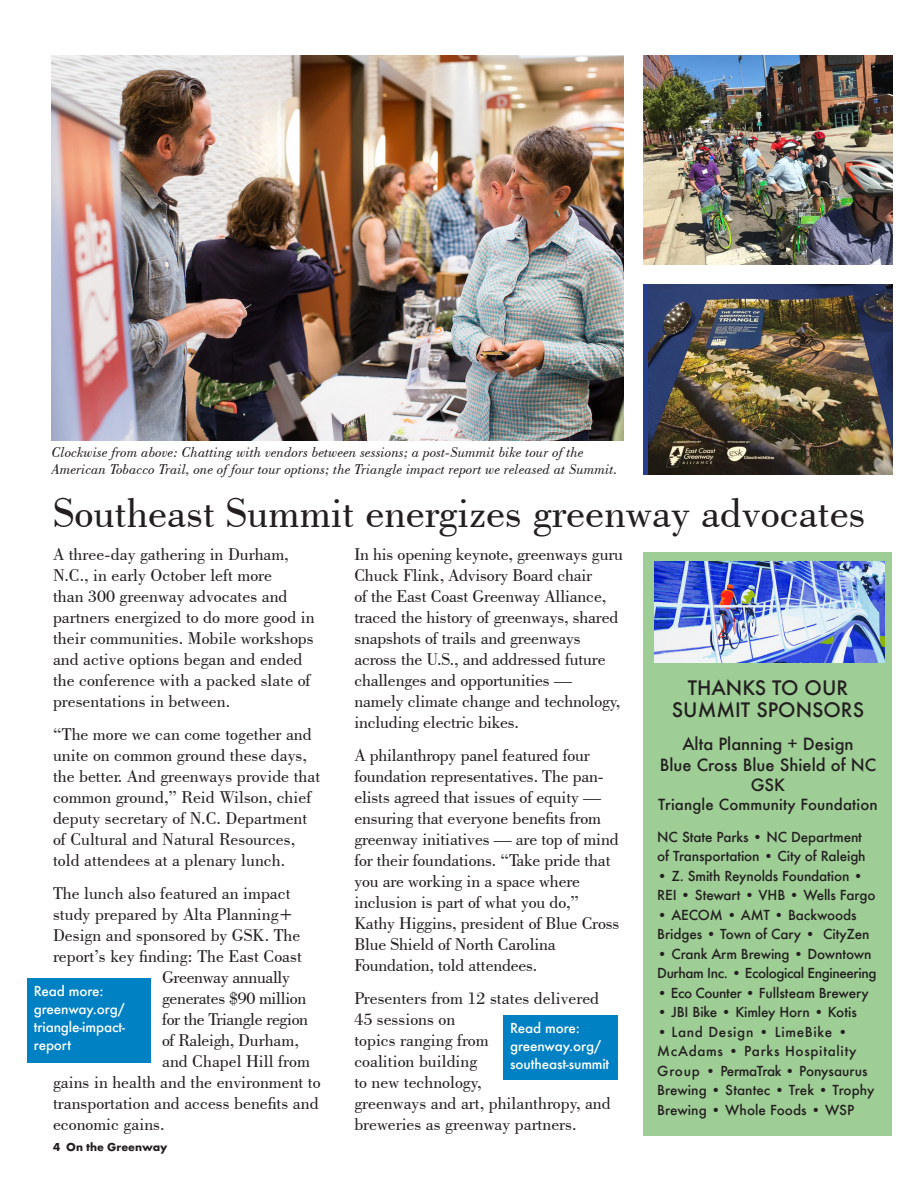
<style>
.page{position:relative;width:918px;height:1188px;background:#fff}
.page>*{position:absolute;margin:0;border:0;box-sizing:border-box;transform-origin:0 0}
.t1{font:43.5px "Bodoni BT";color:#231f20}
.t2{font:500 19.5px/22.5px "Futura";color:#231f20;text-align:center}
.t3{font:18px/21px "Bodoni BT";color:#231f20}
.t4{font:18px "Bodoni BT";letter-spacing:-.02em;color:#231f20}
.t5{font:500 16.5px "Futura";color:#231f20}
.t6{font:italic 15px/16.5px "Bodoni BT";color:#231f20}
.t7{font:500 15px "Futura";letter-spacing:.01em;color:#231f20}
.t8{font:500 13.5px/19.5px "Futura";letter-spacing:-.01em;color:#231f20}
.t9{font:500 13.5px/18px "Futura";letter-spacing:-.01em;color:#fff}
.t10{font:500 13.5px/19.5px "Futura";letter-spacing:-.03em;color:#231f20}
.t11{font:700 12px "Futura";color:#231f20}
</style>
<div class="page">
<img style="left:52px;top:55px;width:571px;height:386px">
<img style="left:644px;top:55px;width:248px;height:210px">
<img style="left:648px;top:284px;width:244px;height:190px">
<div style="left:644px;top:552px;width:248px;height:583px;background:#9ecd95"></div>
<img style="left:654px;top:561px;width:231px;height:102px">
<div style="left:27px;top:978px;width:123px;height:84px;background:#0081c4"></div>
<div style="left:503px;top:1015px;width:115px;height:65px;background:#0081c4"></div>
<p class="t6" style="left:52px;top:444px;width:567px">Clockwise from above: Chatting with vendors between sessions; a post-Summit bike tour of the<br>American Tobacco Trail, one of four tour options; the Triangle impact report we released at Summit.</p>
<p class="t1" style="left:53px;top:486px;width:814px">Southeast Summit energizes greenway advocates</p>
<p class="t3" style="left:53px;top:543px;width:263px">A three-day gathering in Durham, N.C., in early October left more<br>than 300 greenway advocates and partners energized to do more good in their communities. Mobile workshops and active options began and ended the conference with a packed slate of presentations in between.</p>
<p class="t3" style="left:53px;top:723px;width:269px">“The more we can come together and unite on common ground these days, the better. And greenways provide that common ground,” Reid Wilson, chief deputy secretary of N.C. Department of Cultural and Natural Resources, told attendees at a plenary lunch.</p>
<p class="t3" style="left:53px;top:882px;width:239px">The lunch also featured an impact</p>
<p class="t3" style="left:53px;top:903px;width:242px">study prepared by Alta Planning+</p>
<p class="t3" style="left:53px;top:924px;width:249px">Design and sponsored by GSK. The</p>
<p class="t3" style="left:53px;top:945px;width:251px">report’s key finding: The East Coast</p>
<p class="t4" style="left:162px;top:966px;width:129px">Greenway annually</p>
<p class="t4" style="left:162px;top:987px;width:146px">generates $90 million</p>
<p class="t4" style="left:162px;top:1008px;width:147px">for the Triangle region</p>
<p class="t4" style="left:162px;top:1029px;width:138px">of Raleigh, Durham,</p>
<p class="t3" style="left:162px;top:1050px;width:149px">and Chapel Hill from</p>
<p class="t3" style="left:53px;top:1071px;width:269px">gains in health and the environment to</p>
<p class="t3" style="left:53px;top:1092px;width:267px">transportation and access benefits and</p>
<p class="t3" style="left:53px;top:1113px;width:113px">economic gains.</p>
<p class="t3" style="left:354px;top:543px;width:270px">In his opening keynote, greenways guru Chuck Flink, Advisory Board chair<br>of the East Coast Greenway Alliance, traced the history of greenways, shared snapshots of trails and greenways across the U.S., and addressed future challenges and opportunities — namely climate change and technology, including electric bikes.</p>
<p class="t3" style="left:354px;top:744px;width:267px">A philanthropy panel featured four foundation representatives. The pan&shy;elists agreed that issues of equity — ensuring that everyone benefits from greenway initiatives — are top of mind for their foundations. “Take pride that you are working in a space where inclusion is part of what you do,” Kathy Higgins, president of Blue Cross Blue Shield of North Carolina Foundation, told attendees.</p>
<p class="t3" style="left:354px;top:987px;width:258px">Presenters from 12 states delivered<br>45 sessions on<br>topics ranging from<br>coalition building<br>to new technology,<br>greenways and art, philanthropy, and breweries as greenway partners.</p>
<p class="t2" style="left:672px;top:676px;width:194px">THANKS TO OUR<br>SUMMIT SPONSORS</p>
<p class="t5" style="left:682px;top:733px;width:173px">Alta Planning + Design</p>
<p class="t5" style="left:660px;top:754px;width:218px">Blue Cross Blue Shield of NC</p>
<p class="t5" style="left:751px;top:773px;width:36px">GSK</p>
<p class="t7" style="left:658px;top:794px;width:221px">Triangle Community Foundation</p>
<p class="t8" style="left:657px;top:827px;width:210px">NC State Parks • NC Department of Transportation • City of Raleigh</p>
<p class="t8" style="left:657px;top:866px;width:220px">• Z. Smith Reynolds Foundation •<br>REI • Stewart • VHB • Wells Fargo</p>
<p class="t8" style="left:657px;top:905px;width:214px">• AECOM • AMT • Backwoods<br>Bridges • Town of Cary • CityZen</p>
<p class="t10" style="left:657px;top:944px;width:221px">• Crank Arm Brewing • Downtown<br>Durham Inc. • Ecological Engineering</p>
<p class="t8" style="left:657px;top:983px;width:213px">• Eco Counter • Fullsteam Brewery</p>
<p class="t8" style="left:657px;top:1002px;width:201px">• JBI Bike • Kimley Horn • Kotis</p>
<p class="t8" style="left:657px;top:1022px;width:219px">• Land Design • LimeBike •<br>McAdams • Parks Hospitality<br>Group • PermaTrak • Ponysaurus<br>Brewing • Stantec • Trek • Trophy<br>Brewing • Whole Foods • WSP</p>
<p class="t9" style="left:34px;top:982px;width:93px">Read more: greenway.org/ triangle-impact&shy;report</p>
<p class="t9" style="left:510px;top:1018px;width:101px">Read more: greenway.org/ southeast-summit</p>
<p class="t11" style="left:53px;top:1138px;width:116px">4 On the Greenway</p>
</div>
